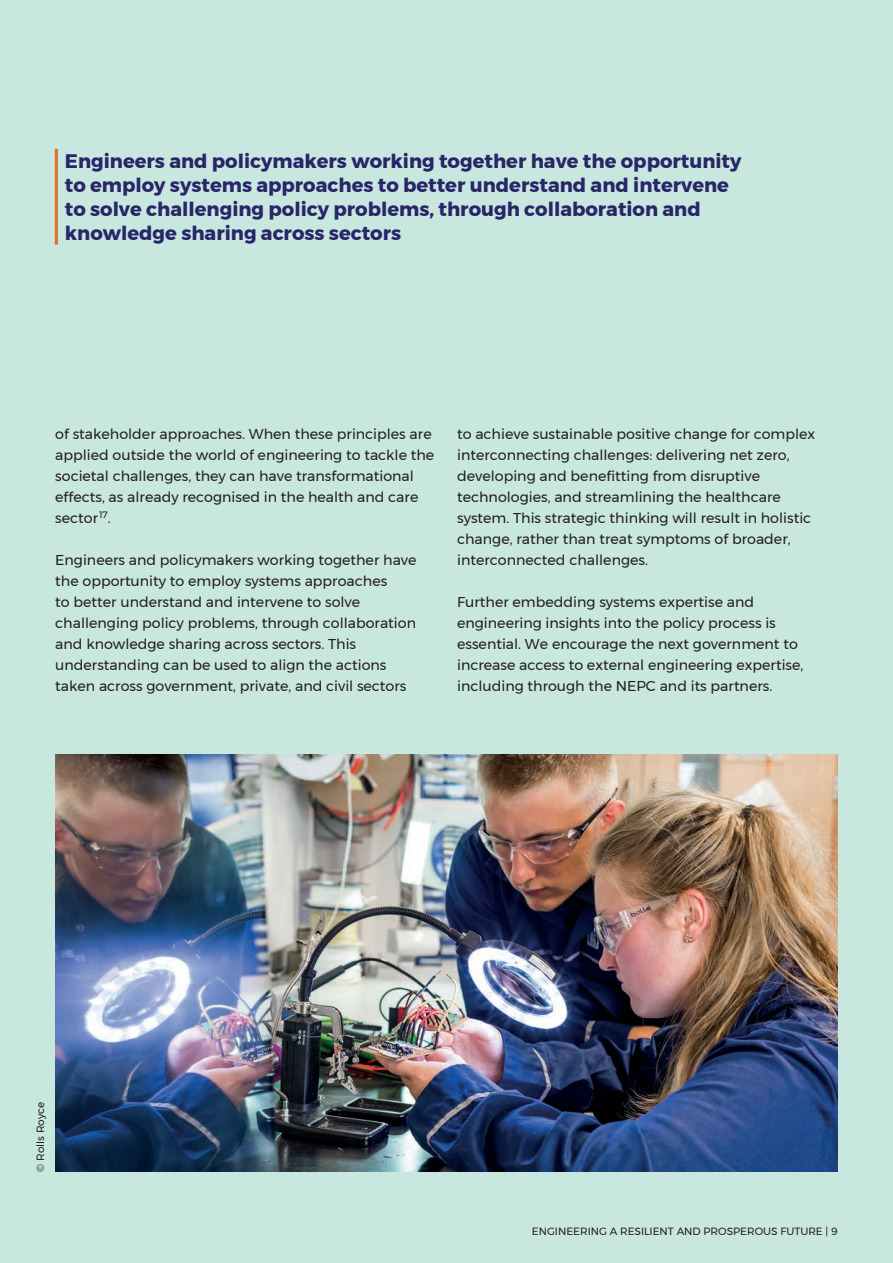
<style>
.page{position:relative;width:893px;height:1263px;background:#c8e7df}
.page>*{position:absolute;margin:0;border:0;box-sizing:border-box;transform-origin:0 0}
.t1{font:700 19.5px/24px "Montserrat";color:#282568}
.t2{font:14.25px/21px "Montserrat";color:#231f20}
.t3{font:10.5px "Montserrat";color:#231f20}
</style>
<div class="page">
<img style="left:55px;top:755px;width:783px;height:416px">
<hr style="left:55px;top:149px;width:3px;height:96px;background:#e36d24">
<h1 class="t1" style="left:65px;top:149px;width:678px">Engineers and policymakers working together have the opportunity to employ systems approaches to better understand and intervene to solve challenging policy problems, through collaboration and knowledge sharing across sectors</h1>
<p class="t2" style="left:55px;top:423px;width:380px">of stakeholder approaches. When these principles are applied outside the world of engineering to tackle the societal challenges, they can have transformational effects, as already recognised in the health and care sector<sup>17</sup>.</p>
<p class="t2" style="left:55px;top:549px;width:363px">Engineers and policymakers working together have the opportunity to employ systems approaches<br>to better understand and intervene to solve challenging policy problems, through collaboration and knowledge sharing across sectors. This understanding can be used to align the actions taken across government, private, and civil sectors</p>
<p class="t2" style="left:457px;top:423px;width:360px">to achieve sustainable positive change for complex interconnecting challenges: delivering net zero, developing and benefitting from disruptive technologies, and streamlining the healthcare system. This strategic thinking will result in holistic change, rather than treat symptoms of broader, interconnected challenges.</p>
<p class="t2" style="left:457px;top:591px;width:348px">Further embedding systems expertise and engineering insights into the policy process is essential. We encourage the next government to increase access to external engineering expertise, including through the NEPC and its partners.</p>
<p class="t3" style="left:32px;top:1171px;width:71px;rotate:-90deg">© Rolls Royce</p>
<p class="t3" style="left:532px;top:1223px;width:307px">ENGINEERING A RESILIENT AND PROSPEROUS FUTURE | 9</p>
</div>
